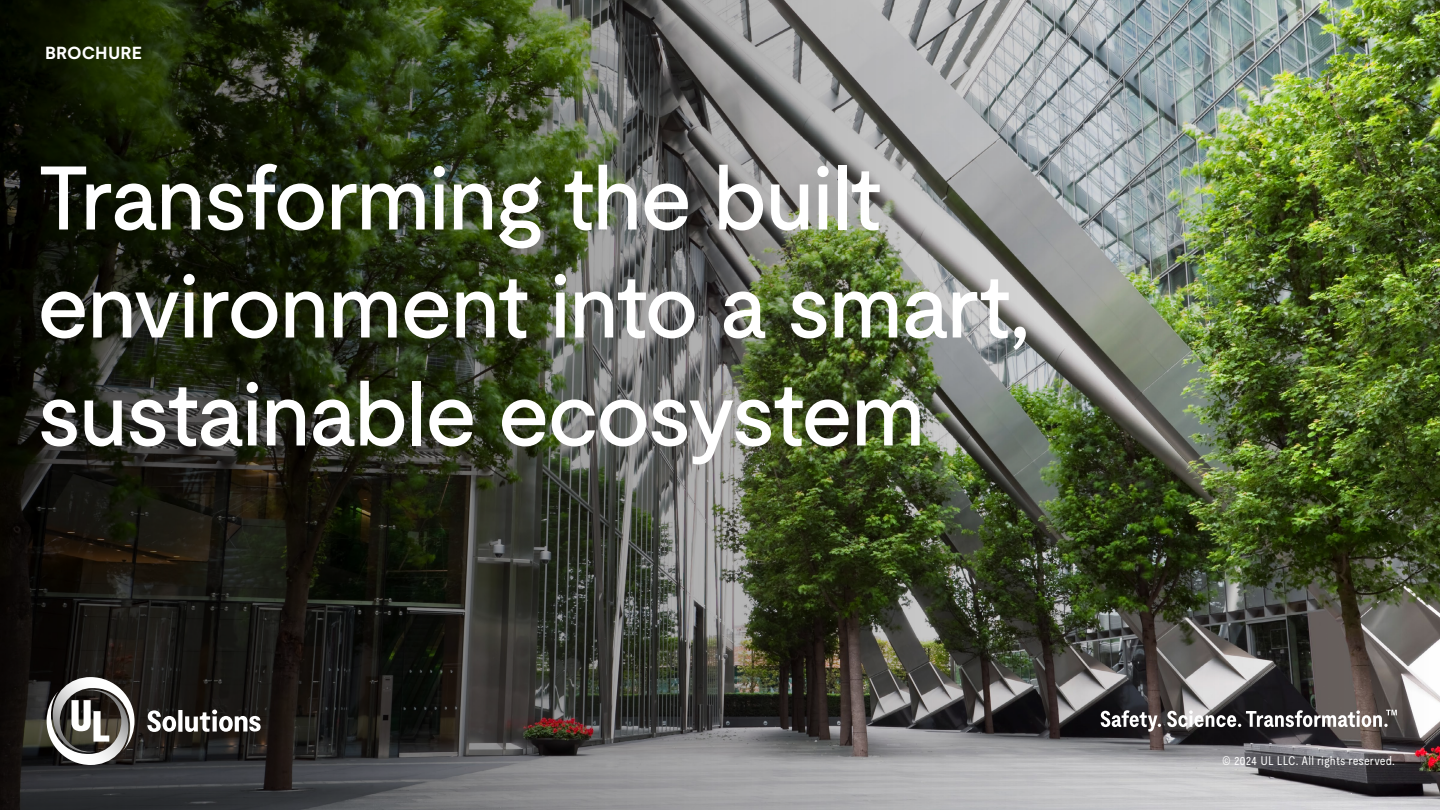
<style>
.page{position:relative;width:1440px;height:810px;background:#fff}
.page>*{position:absolute;margin:0;border:0;box-sizing:border-box;transform-origin:0 0}
.t1{font:500 90px/108px "UL Moderat";letter-spacing:-.035em;color:#fff}
.t2{font:700 17.5px "UL Moderat";letter-spacing:.01em;color:#fff}
.t3{font:condensed 12.5px "UL Moderat";letter-spacing:.005em;color:#fff}
</style>
<div class="page">
<img style="left:0;top:0;width:1440px;height:810px">
<svg style="left:1101px;top:710px;width:296px;height:22px"></svg>
<svg style="left:47px;top:677px;width:214px;height:88px"></svg>
<p class="t2" style="left:45px;top:39px;width:99px">BROCHURE</p>
<p class="t1" style="left:37px;top:142px;width:995px">Transforming the built environment into a smart, sustainable ecosystem</p>
<p class="t3" style="left:1222px;top:751px;width:174px">© 2024 UL LLC. All rights reserved.</p>
</div>
